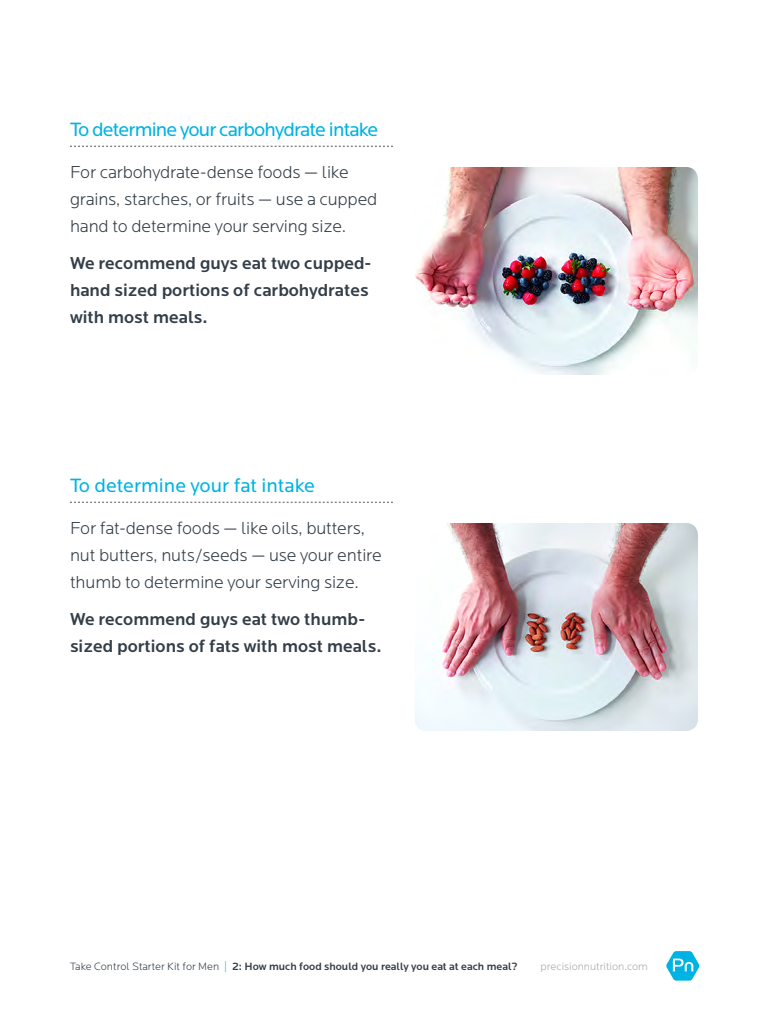
<style>
.page{position:relative;width:768px;height:1024px;background:#fff}
.page>*{position:absolute;margin:0;border:0;box-sizing:border-box;transform-origin:0 0}
.t1{font:20px "Locator";letter-spacing:-.04em;color:#00b3e3}
.t2{font:20px "Locator";color:#00b3e3}
.t3{font:300 18px/27px "Locator";letter-spacing:-.01em;color:#333e48}
.t4{font:500 18px/27px "Locator";color:#333e48}
.t5{font:500 11px "Locator";color:#333e48}
.t6{font:300 11px "Locator";color:#a4a9ad}
.s1{font-weight:300}
.s2{font-weight:300;color:#00b3e3}
</style>
<div class="page">
<svg style="left:666px;top:951px;width:33px;height:30px"></svg>
<svg style="left:70px;top:146px;width:323px;height:1px"></svg>
<svg style="left:70px;top:502px;width:323px;height:1px"></svg>
<img style="left:415px;top:167px;width:283px;height:208px">
<img style="left:415px;top:523px;width:283px;height:208px">
<p class="t1" style="left:70px;top:117px;width:310px">To determine your carbohydrate intake</p>
<p class="t3" style="left:70px;top:158px;width:309px">For carbohydrate-dense foods — like grains, starches, or fruits — use a cupped hand to determine your serving size.</p>
<p class="t4" style="left:70px;top:249px;width:303px">We recommend guys eat two cupped&shy;hand sized portions of carbohydrates with most meals.</p>
<p class="t2" style="left:70px;top:473px;width:247px">To determine your fat intake</p>
<p class="t3" style="left:70px;top:514px;width:313px">For fat-dense foods — like oils, butters, nut butters, nuts/seeds — use your entire thumb to determine your serving size.</p>
<p class="t4" style="left:70px;top:605px;width:313px">We recommend guys eat two thumb&shy;sized portions of fats with most meals.</p>
<p class="t5" style="left:70px;top:960px;width:449px"><span class="s1">Take Control Starter Kit for Men</span> <span class="s2">|</span> 2: How much food should you really you eat at each meal?</p>
<p class="t6" style="left:541px;top:960px;width:109px">precisionnutrition.com</p>
</div>
